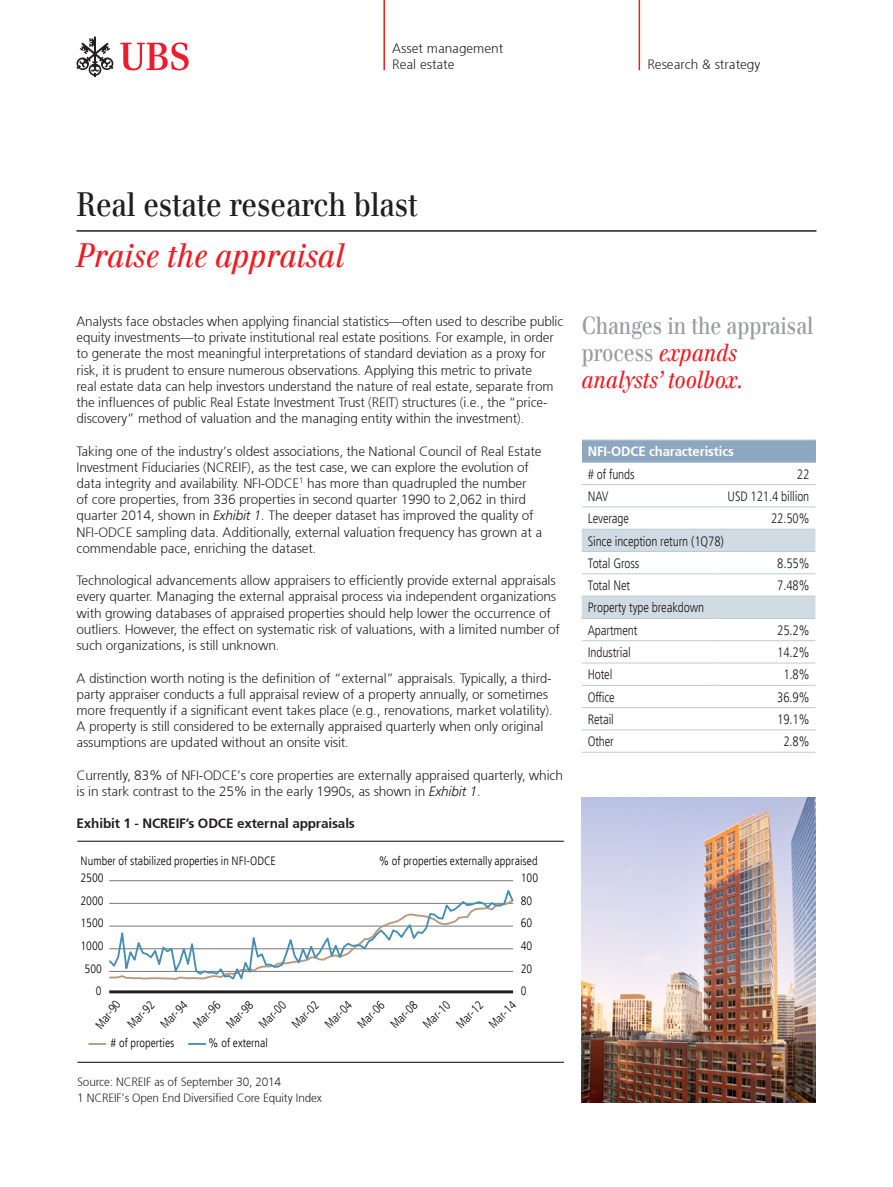
<style>
.page{position:relative;width:893px;height:1187px;background:#fff}
.page>*{position:absolute;margin:0;border:0;box-sizing:border-box;transform-origin:0 0}
.Headline{font:33px "UBS Headline";color:#231f20}
.Headline-2{font:italic 33px "UBS Headline";color:#ee1d23}
.Headline-3{font:24px/27px "UBS Headline";color:#999b9e;scale:.96 1}
.Flush{font:300 13.5px/16.2px "Frutiger 45";letter-spacing:-.01em;color:#231f20}
.Flush-2{font:13.5px "Frutiger 47 Light CN";letter-spacing:-.01em;color:#231f20}
.Callouts{font:300 13.5px/16.2px "Frutiger 45";color:#231f20}
.Flush-3{font:300 13.5px "Frutiger 45";letter-spacing:-.01em;color:#231f20}
.Flush-4{font:300 13.5px "Frutiger 45";letter-spacing:-.01em;color:#fff}
.t1{font:12px/23.2px "Frutiger 47 Light CN";color:#050504}
.Flush-5{font:300 12px "Frutiger 45";letter-spacing:-.01em;color:#231f20}
.s1{font-style:italic}
.s2{font-style:italic;color:#ee1d23}
</style>
<div class="page">
<svg style="left:77px;top:37px;width:36px;height:40px"></svg>
<svg style="left:120px;top:42px;width:69px;height:28px"></svg>
<hr style="left:77px;top:230px;width:739px;height:2px;background:#231f20">
<div style="left:582px;top:440px;width:233px;height:22px;background:#8ca7bf"></div>
<svg style="left:582px;top:530px;width:233px;height:88px"></svg>
<hr style="left:582px;top:439px;width:134px;height:1px;background:#bccbd6">
<hr style="left:716px;top:439px;width:99px;height:1px;background:#bccbd6">
<hr style="left:582px;top:462px;width:134px;height:1px;background:#bccbd6">
<hr style="left:716px;top:462px;width:99px;height:1px;background:#bccbd6">
<hr style="left:582px;top:484px;width:134px;height:1px;background:#bccbd6">
<hr style="left:716px;top:484px;width:99px;height:1px;background:#bccbd6">
<hr style="left:582px;top:506px;width:134px;height:1px;background:#bccbd6">
<hr style="left:716px;top:506px;width:99px;height:1px;background:#bccbd6">
<hr style="left:582px;top:529px;width:134px;height:1px;background:#bccbd6">
<hr style="left:716px;top:529px;width:99px;height:1px;background:#bccbd6">
<hr style="left:582px;top:551px;width:134px;height:1px;background:#bccbd6">
<hr style="left:716px;top:551px;width:99px;height:1px;background:#bccbd6">
<hr style="left:582px;top:573px;width:134px;height:1px;background:#bccbd6">
<hr style="left:716px;top:573px;width:99px;height:1px;background:#bccbd6">
<hr style="left:582px;top:595px;width:134px;height:1px;background:#bccbd6">
<hr style="left:716px;top:595px;width:99px;height:1px;background:#bccbd6">
<hr style="left:582px;top:618px;width:134px;height:1px;background:#bccbd6">
<hr style="left:716px;top:618px;width:99px;height:1px;background:#bccbd6">
<hr style="left:582px;top:640px;width:134px;height:1px;background:#bccbd6">
<hr style="left:716px;top:640px;width:99px;height:1px;background:#bccbd6">
<hr style="left:582px;top:662px;width:134px;height:1px;background:#bccbd6">
<hr style="left:716px;top:662px;width:99px;height:1px;background:#bccbd6">
<hr style="left:582px;top:685px;width:134px;height:1px;background:#bccbd6">
<hr style="left:716px;top:685px;width:99px;height:1px;background:#bccbd6">
<hr style="left:582px;top:707px;width:134px;height:1px;background:#bccbd6">
<hr style="left:716px;top:707px;width:99px;height:1px;background:#bccbd6">
<hr style="left:582px;top:729px;width:134px;height:1px;background:#bccbd6">
<hr style="left:716px;top:729px;width:99px;height:1px;background:#bccbd6">
<hr style="left:582px;top:751px;width:134px;height:1px;background:#bccbd6">
<hr style="left:716px;top:751px;width:99px;height:1px;background:#bccbd6">
<img style="left:582px;top:797px;width:233px;height:305px">
<hr style="left:383px;top:0;width:2px;height:70px;background:#ee1d23">
<hr style="left:639px;top:0;width:1px;height:70px;background:#ee1d23">
<hr style="left:109px;top:880px;width:404px;height:1px;background:#808285">
<hr style="left:109px;top:990px;width:404px;height:3px;background:#231f20">
<svg style="left:109px;top:890px;width:405px;height:90px"></svg>
<svg style="left:89px;top:1043px;width:17px;height:1px"></svg>
<svg style="left:189px;top:1043px;width:16px;height:1px"></svg>
<hr style="left:77px;top:840px;width:487px;height:1px;background:#231f20">
<hr style="left:77px;top:1061px;width:487px;height:1px;background:#231f20">
<p class="Callouts" style="left:392px;top:40px;width:113px">Asset management<br>Real estate</p>
<p class="Callouts" style="left:647px;top:56px;width:115px">Research &amp; strategy</p>
<p class="Headline" style="left:77px;top:185px;width:342px">Real estate research blast</p>
<p class="Headline-2" style="left:77px;top:236px;width:270px">Praise the appraisal</p>
<p class="Flush" style="left:77px;top:313px;width:488px">Analysts face obstacles when applying financial statistics—often used to describe public equity investments—to private institutional real estate positions. For example, in order to generate the most meaningful interpretations of standard deviation as a proxy for risk, it is prudent to ensure numerous observations. Applying this metric to private<br>real estate data can help investors understand the nature of real estate, separate from the influences of public Real Estate Investment Trust (REIT) structures (i.e., the “price&shy;discovery” method of valuation and the managing entity within the investment).</p>
<p class="Flush" style="left:77px;top:442px;width:467px">Taking one of the industry’s oldest associations, the National Council of Real Estate Investment Fiduciaries (NCREIF), as the test case, we can explore the evolution of data integrity and availability. NFI-ODCE<sup>1</sup> has more than quadrupled the number<br>of core properties, from 336 properties in second quarter 1990 to 2,062 in third quarter 2014, shown in <span class="s1">Exhibit 1</span>. The deeper dataset has improved the quality of NFI-ODCE sampling data. Additionally, external valuation frequency has grown at a commendable pace, enriching the dataset.</p>
<p class="Flush" style="left:77px;top:572px;width:485px">Technological advancements allow appraisers to efficiently provide external appraisals every quarter. Managing the external appraisal process via independent organizations with growing databases of appraised properties should help lower the occurrence of outliers. However, the effect on systematic risk of valuations, with a limited number of such organizations, is still unknown.</p>
<p class="Flush" style="left:77px;top:669px;width:478px">A distinction worth noting is the definition of “external” appraisals. Typically, a third&shy;party appraiser conducts a full appraisal review of a property annually, or sometimes more frequently if a significant event takes place (e.g., renovations, market volatility).<br>A property is still considered to be externally appraised quarterly when only original assumptions are updated without an onsite visit.</p>
<p class="Flush" style="left:77px;top:766px;width:488px">Currently, 83% of NFI-ODCE’s core properties are externally appraised quarterly, which is in stark contrast to the 25% in the early 1990s, as shown in <span class="s1">Exhibit 1</span>.</p>
<p class="Flush-3" style="left:77px;top:815px;width:280px">Exhibit 1 - NCREIF’s ODCE external appraisals</p>
<p class="t1" style="left:80px;top:849px;width:197px">Number of stabilized properties in NFI-ODCE</p>
<p class="t1" style="left:379px;top:849px;width:160px">% of properties externally appraised</p>
<p class="t1" style="left:80px;top:866px;width:25px">2500</p>
<p class="t1" style="left:521px;top:866px;width:19px">100</p>
<p class="t1" style="left:80px;top:888px;width:25px">2000</p>
<p class="t1" style="left:521px;top:888px;width:13px">80</p>
<p class="t1" style="left:80px;top:911px;width:25px">1500</p>
<p class="t1" style="left:521px;top:911px;width:13px">60</p>
<p class="t1" style="left:80px;top:934px;width:25px">1000</p>
<p class="t1" style="left:521px;top:934px;width:13px">40</p>
<p class="t1" style="left:85px;top:956px;width:19px">500</p>
<p class="t1" style="left:521px;top:956px;width:13px">20</p>
<p class="t1" style="left:96px;top:979px;width:7px">0</p>
<p class="t1" style="left:521px;top:979px;width:7px">0</p>
<p class="t1" style="left:89px;top:1020px;width:34px;rotate:-53deg">Mar-90</p>
<p class="t1" style="left:121px;top:1017px;width:34px;rotate:-45deg">Mar-92</p>
<p class="t1" style="left:154px;top:1017px;width:34px;rotate:-45deg">Mar-94</p>
<p class="t1" style="left:187px;top:1017px;width:34px;rotate:-45deg">Mar-96</p>
<p class="t1" style="left:220px;top:1017px;width:34px;rotate:-45deg">Mar-98</p>
<p class="t1" style="left:253px;top:1017px;width:34px;rotate:-45deg">Mar-00</p>
<p class="t1" style="left:286px;top:1017px;width:34px;rotate:-45deg">Mar-02</p>
<p class="t1" style="left:319px;top:1017px;width:34px;rotate:-45deg">Mar-04</p>
<p class="t1" style="left:351px;top:1017px;width:34px;rotate:-45deg">Mar-06</p>
<p class="t1" style="left:384px;top:1017px;width:34px;rotate:-45deg">Mar-08</p>
<p class="t1" style="left:417px;top:1017px;width:34px;rotate:-44deg">Mar-10</p>
<p class="t1" style="left:466px;top:1001px;width:34px;text-indent:-23px;rotate:-45deg">Mar-12<br>Mar-14</p>
<p class="t1" style="left:110px;top:1031px;width:66px"># of properties</p>
<p class="t1" style="left:209px;top:1031px;width:61px">% of external</p>
<p class="Flush-5" style="left:77px;top:1074px;width:205px">Source: NCREIF as of September 30, 2014</p>
<p class="Flush-5" style="left:77px;top:1090px;width:246px">1 NCREIF’s Open End Diversified Core Equity Index</p>
<p class="Headline-3" style="left:582px;top:311px;width:243px">Changes in the appraisal process <span class="s2">expands analysts’ toolbox.</span></p>
<p class="Flush-4" style="left:588px;top:443px;width:148px">NFI-ODCE characteristics</p>
<p class="Flush-2" style="left:588px;top:466px;width:49px"># of funds</p>
<p class="Flush-2" style="left:797px;top:466px;width:14px">22</p>
<p class="Flush-2" style="left:588px;top:488px;width:22px">NAV</p>
<p class="Flush-2" style="left:728px;top:488px;width:83px">USD 121.4 billion</p>
<p class="Flush-2" style="left:588px;top:510px;width:43px">Leverage</p>
<p class="Flush-2" style="left:771px;top:510px;width:40px">22.50%</p>
<p class="Flush-2" style="left:588px;top:533px;width:138px">Since inception return (1Q78)</p>
<p class="Flush-2" style="left:588px;top:555px;width:53px">Total Gross</p>
<p class="Flush-2" style="left:777px;top:555px;width:34px">8.55%</p>
<p class="Flush-2" style="left:588px;top:577px;width:44px">Total Net</p>
<p class="Flush-2" style="left:777px;top:577px;width:34px">7.48%</p>
<p class="Flush-2" style="left:588px;top:600px;width:118px">Property type breakdown</p>
<p class="Flush-2" style="left:588px;top:622px;width:51px">Apartment</p>
<p class="Flush-2" style="left:777px;top:622px;width:34px">25.2%</p>
<p class="Flush-2" style="left:588px;top:644px;width:44px">Industrial</p>
<p class="Flush-2" style="left:777px;top:644px;width:34px">14.2%</p>
<p class="Flush-2" style="left:588px;top:666px;width:26px">Hotel</p>
<p class="Flush-2" style="left:783px;top:666px;width:27px">1.8%</p>
<p class="Flush-2" style="left:588px;top:689px;width:29px">Office</p>
<p class="Flush-2" style="left:777px;top:689px;width:34px">36.9%</p>
<p class="Flush-2" style="left:588px;top:711px;width:28px">Retail</p>
<p class="Flush-2" style="left:777px;top:711px;width:34px">19.1%</p>
<p class="Flush-2" style="left:588px;top:733px;width:28px">Other</p>
<p class="Flush-2" style="left:783px;top:733px;width:27px">2.8%</p>
</div>
